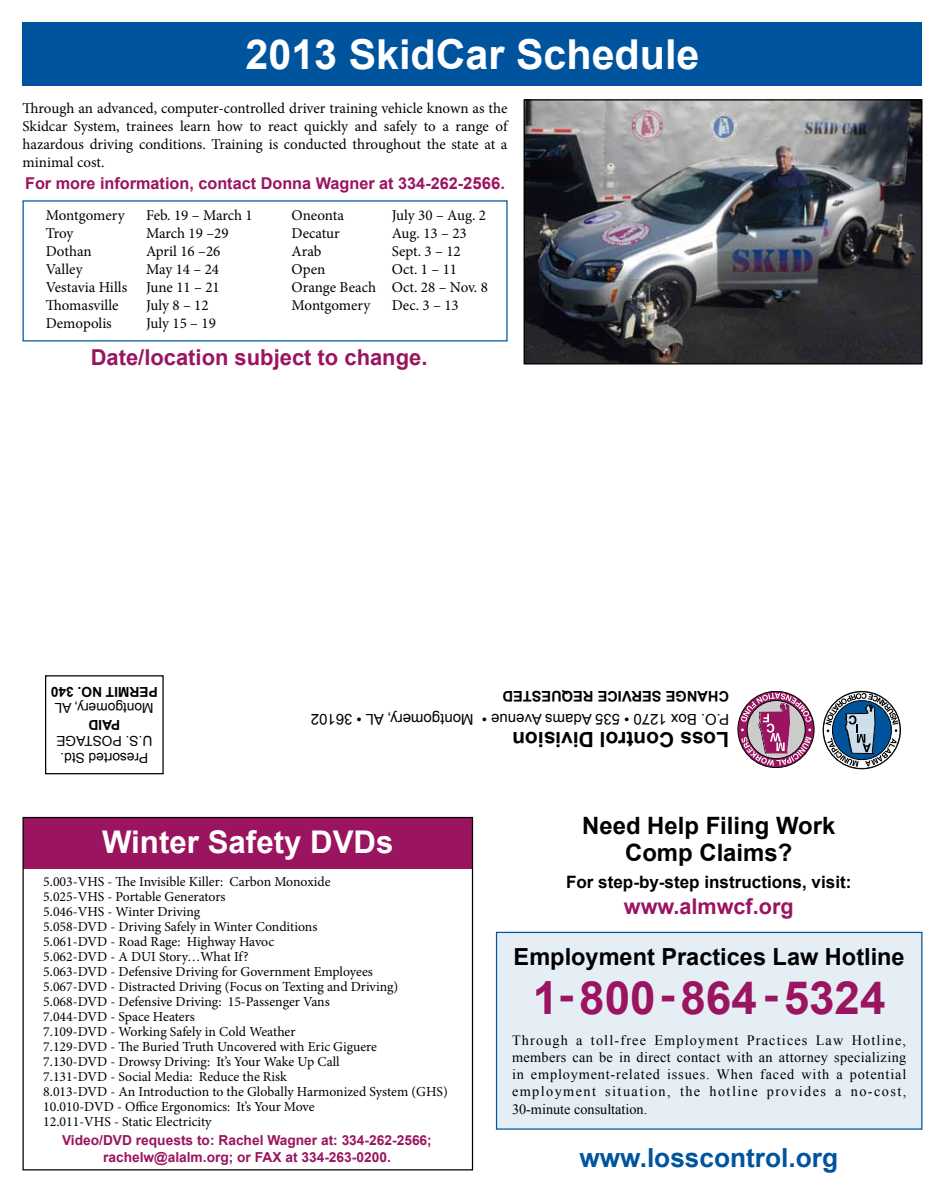
<style>
.page{position:relative;width:945px;height:1193px;background:#fff}
.page>*{position:absolute;margin:0;border:0;box-sizing:border-box;transform-origin:0 0}
.t1{font:700 45.88px "Arial";color:#9b1460}
.t2{font:700 41.25px "Arial";color:#fff}
.t3{font:700 31.25px "Arial";color:#fff}
.t4{font:700 26.25px "Arial";color:#00549e}
.t5{font:700 23.88px/26.2px "Arial";color:#000;text-align:center}
.t6{font:700 23.5px "Arial";color:#000}
.t7{font:700 22px "Arial";color:#9b1460}
.t8{font:700 21.62px "Arial";color:#9b1460}
.t9{font:700 21px "Arial";color:#000}
.t10{font:700 17px "Arial";color:#000}
.t11{font:700 16.25px "Arial";color:#9b1460}
.t12{font:15px/18px "Minion Pro";color:#000;text-align:justify}
.t13{font:15px "Arial";color:#000}
.t14{font:700 14.62px "Arial";color:#000}
.t15{font:14.25px/17.1px "Times New Roman";letter-spacing:.1em;color:#000;text-align:justify}
.t16{font:13.75px/15px "Minion Pro";color:#000}
.t17{font:700 13.75px/16.5px "Arial";color:#9b1460;text-align:center}
.t18{font:13.75px/16.5px "Arial";color:#000}
.t19{font:700 13.75px "Arial";color:#000}
.s1{font-size:16.62px}
</style>
<div class="page">
<svg style="left:741px;top:693px;width:71px;height:73px"></svg>
<svg style="left:823px;top:691px;width:77px;height:78px"></svg>
<div style="left:823px;top:691px;width:78px;height:78px;border:1px solid #000;border-radius:50%"></div>
<div style="left:45px;top:675px;width:119px;height:99px;border:1px solid #000"></div>
<div style="left:22px;top:22px;width:900px;height:64px;background:#00549e"></div>
<img style="left:526px;top:101px;width:394px;height:261px">
<div style="left:524px;top:99px;width:398px;height:265px;border:1px solid #000"></div>
<div style="left:23px;top:817px;width:449px;height:52px;background:#9b1460"></div>
<div style="left:497px;top:932px;width:425px;height:197px;background:#e6eef5"></div>
<div style="left:496px;top:931px;width:426px;height:198px;border:1px solid #00549e"></div>
<div style="left:22px;top:817px;width:451px;height:353px;border:1px solid #000"></div>
<h2 class="t2" style="left:246px;top:27px;width:455px">2013 SkidCar Schedule</h2>
<p class="t12" style="left:22px;top:99px;width:487px">Through an advanced, computer-controlled driver training vehicle known as the Skidcar System, trainees learn how to react quickly and safely to a range of hazardous driving conditions. Training is conducted throughout the state at a minimal cost.</p>
<p class="t11" style="left:25px;top:172px;width:481px">For more information, contact Donna Wagner at 334-262-<span class="s1">2566.</span></p>
<p class="t12" style="left:46px;top:207px;width:80px">Montgomery</p>
<p class="t12" style="left:146px;top:207px;width:108px">Feb. 19 – March 1</p>
<p class="t12" style="left:46px;top:225px;width:29px">Troy</p>
<p class="t12" style="left:146px;top:225px;width:84px">March 19 –29</p>
<p class="t12" style="left:46px;top:243px;width:47px">Dothan</p>
<p class="t12" style="left:146px;top:243px;width:76px">April 16 –26</p>
<p class="t12" style="left:46px;top:261px;width:38px">Valley</p>
<p class="t12" style="left:146px;top:261px;width:75px">May 14 – 24</p>
<p class="t12" style="left:46px;top:279px;width:83px">Vestavia Hills</p>
<p class="t12" style="left:146px;top:279px;width:75px">June 11 – 21</p>
<p class="t12" style="left:46px;top:297px;width:74px">Thomasville</p>
<p class="t12" style="left:146px;top:297px;width:64px">July 8 – 12</p>
<p class="t12" style="left:46px;top:315px;width:68px">Demopolis</p>
<p class="t12" style="left:146px;top:315px;width:71px">July 15 – 19</p>
<p class="t12" style="left:292px;top:207px;width:54px">Oneonta</p>
<p class="t12" style="left:392px;top:207px;width:96px">July 30 – Aug. 2</p>
<p class="t12" style="left:292px;top:225px;width:50px">Decatur</p>
<p class="t12" style="left:392px;top:225px;width:77px">Aug. 13 – 23</p>
<p class="t12" style="left:292px;top:243px;width:31px">Arab</p>
<p class="t12" style="left:392px;top:243px;width:71px">Sept. 3 – 12</p>
<p class="t12" style="left:292px;top:261px;width:35px">Open</p>
<p class="t12" style="left:292px;top:261px;width:198px;text-align:left;text-indent:100px">Oct. 1 – 11<br>Orange Beach Oct. 28 – Nov. 8<br>Montgomery</p>
<p class="t12" style="left:392px;top:297px;width:68px">Dec. 3 – 13</p>
<h3 class="t7" style="left:91px;top:342px;width:338px">Date/location subject to change.</h3>
<p class="t19" style="left:158px;top:700px;width:108px;rotate:-180deg">PERMIT NO. 340</p>
<p class="t14" style="left:594px;top:706px;width:53px;rotate:-180deg">Requested</p>
<p class="t14" style="left:632px;top:706px;width:19px;rotate:-180deg">vice</p>
<p class="t14" style="left:662px;top:706px;width:21px;rotate:-180deg">Ser</p>
<p class="t14" style="left:729px;top:706px;width:22px;rotate:-180deg">Change</p>
<p class="t18" style="left:154px;top:716px;width:101px;rotate:-180deg">Montgomery, AL</p>
<p class="t13" style="left:729px;top:729px;width:420px;rotate:-180deg">P.O. Box 1270 • 535 Adams Avenue • Montgomery, AL • 36102</p>
<p class="t19" style="left:120px;top:733px;width:33px;rotate:-180deg">PAID</p>
<h3 class="t9" style="left:729px;top:753px;width:218px;rotate:-180deg">Loss Control Division</h3>
<p class="t18" style="left:152px;top:765px;width:98px;rotate:-180deg">Presorted Std.<br>U.S. POSTAGE</p>
<h3 class="t3" style="left:102px;top:821px;width:293px">Winter Safety DVDs</h3>
<p class="t16" style="left:43px;top:874px;width:406px">5.003-VHS - The Invisible Killer: Carbon Monoxide<br>5.025-VHS - Portable Generators<br>5.046-VHS - Winter Driving<br>5.058-DVD - Driving Safely in Winter Conditions<br>5.061-DVD - Road Rage: Highway Havoc<br>5.062-DVD - A DUI Story…What If?<br>5.063-DVD - Defensive Driving for Government Employees<br>5.067-DVD - Distracted Driving (Focus on Texting and Driving)<br>5.068-DVD - Defensive Driving: 15-Passenger Vans<br>7.044-DVD - Space Heaters<br>7.109-DVD - Working Safely in Cold Weather<br>7.129-DVD - The Buried Truth Uncovered with Eric Giguere<br>7.130-DVD - Drowsy Driving: It’s Your Wake Up Call<br>7.131-DVD - Social Media: Reduce the Risk<br>8.013-DVD - An Introduction to the Globally Harmonized System (GHS)<br>10.010-DVD - Office Ergonomics: It’s Your Move<br>12.011-VHS - Static Electricity</p>
<p class="t17" style="left:62px;top:1132px;width:371px">Video/DVD requests to: Rachel Wagner at: 334-262-2566; rachelw@alalm.org; or FAX at 334-263-0200.</p>
<h3 class="t5" style="left:582px;top:813px;width:255px">Need Help Filing Work<br>Comp Claims?</h3>
<p class="t10" style="left:566px;top:870px;width:287px">For step-by-step instructions, visit:</p>
<h3 class="t8" style="left:624px;top:892px;width:171px">www.almwcf.org</h3>
<h3 class="t6" style="left:514px;top:941px;width:393px">Employment Practices Law Hotline</h3>
<h1 class="t1" style="left:533px;top:967px;width:354px">1-800 -864-5324</h1>
<p class="t15" style="left:512px;top:1031px;width:396px">Through a toll-free Employment Practices Law Hotline, members can be in direct contact with an attorney specializing in employment-related issues. When faced with a potential employment situation, the hotline provides a no-cost, 30-minute consultation.</p>
<h3 class="t4" style="left:579px;top:1140px;width:260px">www.losscontrol.org</h3>
</div>
